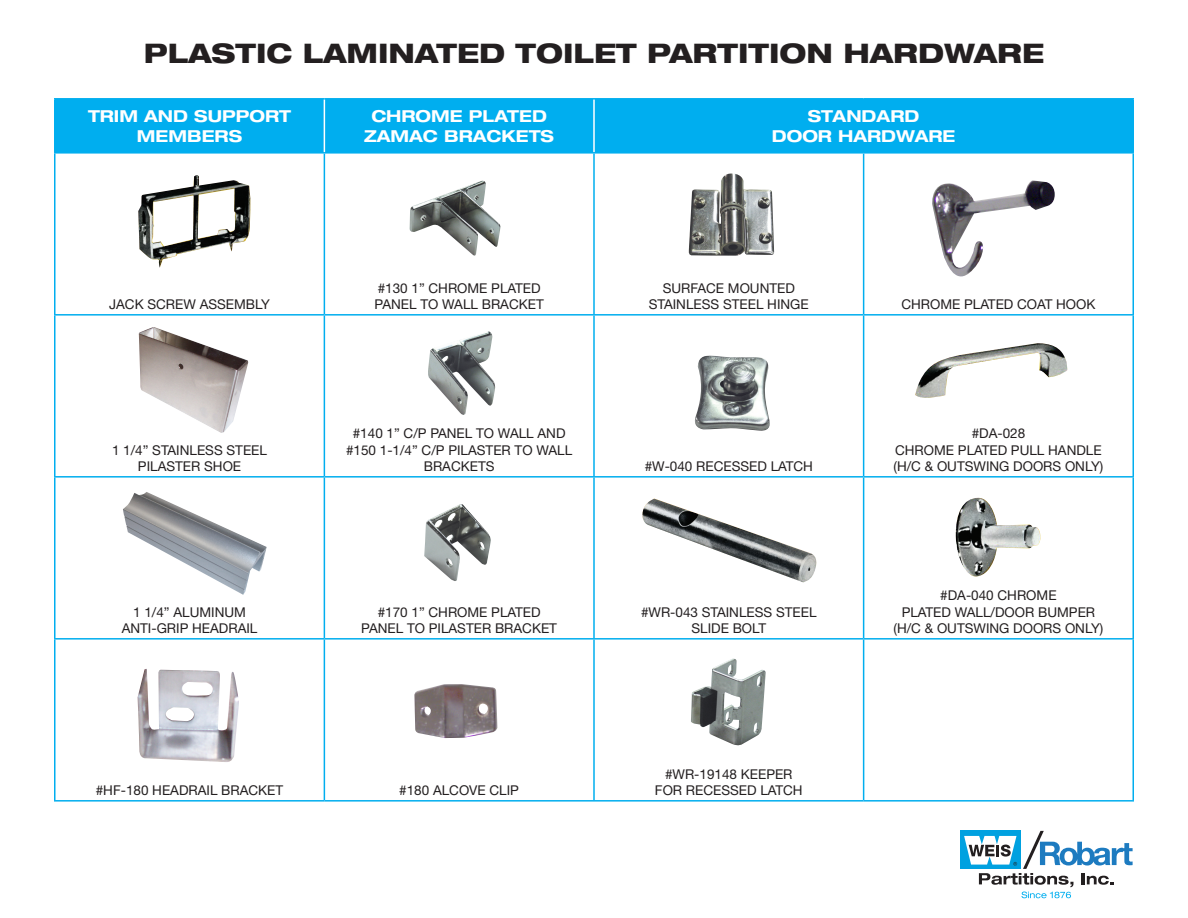
<style>
.page{position:relative;width:1188px;height:918px;background:#fff}
.page>*{position:absolute;margin:0;border:0;box-sizing:border-box;transform-origin:0 0}
.t1{font:800 expanded 27px "Helvetica Neue";color:#231f20}
.t2{font:700 expanded 16.5px "Helvetica Neue";color:#fff}
.t3{font:13.5px/16.2px "Helvetica Neue";color:#231f20;text-align:center}
</style>
<div class="page">
<div style="left:960px;top:830px;width:60px;height:39px;background:#00a1e0"></div>
<svg style="left:964px;top:831px;width:169px;height:67px"></svg>
<div style="left:56px;top:100px;width:1076px;height:52px;background:#00aeef"></div>
<hr style="left:54px;top:98px;width:270px;height:2px;background:#00aeef">
<hr style="left:54px;top:100px;width:2px;height:52px;background:#00aeef">
<hr style="left:324px;top:98px;width:270px;height:2px;background:#00aeef">
<hr style="left:594px;top:98px;width:270px;height:2px;background:#00aeef">
<hr style="left:864px;top:98px;width:270px;height:2px;background:#00aeef">
<hr style="left:1132px;top:100px;width:2px;height:52px;background:#00aeef">
<hr style="left:54px;top:152px;width:270px;height:2px;background:#00aeef">
<hr style="left:54px;top:154px;width:2px;height:160px;background:#00aeef">
<hr style="left:324px;top:152px;width:270px;height:2px;background:#00aeef">
<hr style="left:324px;top:154px;width:1px;height:160px;background:#00aeef">
<hr style="left:594px;top:152px;width:270px;height:2px;background:#00aeef">
<hr style="left:593px;top:154px;width:2px;height:160px;background:#00aeef">
<hr style="left:864px;top:152px;width:270px;height:2px;background:#00aeef">
<hr style="left:863px;top:154px;width:1px;height:160px;background:#00aeef">
<hr style="left:1132px;top:154px;width:2px;height:160px;background:#00aeef">
<hr style="left:54px;top:314px;width:270px;height:2px;background:#00aeef">
<hr style="left:54px;top:316px;width:2px;height:160px;background:#00aeef">
<hr style="left:324px;top:314px;width:270px;height:2px;background:#00aeef">
<hr style="left:324px;top:316px;width:1px;height:160px;background:#00aeef">
<hr style="left:594px;top:314px;width:270px;height:2px;background:#00aeef">
<hr style="left:593px;top:316px;width:2px;height:160px;background:#00aeef">
<hr style="left:864px;top:314px;width:270px;height:2px;background:#00aeef">
<hr style="left:863px;top:316px;width:1px;height:160px;background:#00aeef">
<hr style="left:1132px;top:316px;width:2px;height:160px;background:#00aeef">
<hr style="left:54px;top:476px;width:270px;height:2px;background:#00aeef">
<hr style="left:54px;top:478px;width:2px;height:160px;background:#00aeef">
<hr style="left:324px;top:476px;width:270px;height:2px;background:#00aeef">
<hr style="left:324px;top:478px;width:1px;height:160px;background:#00aeef">
<hr style="left:594px;top:476px;width:270px;height:2px;background:#00aeef">
<hr style="left:593px;top:478px;width:2px;height:160px;background:#00aeef">
<hr style="left:864px;top:476px;width:270px;height:2px;background:#00aeef">
<hr style="left:863px;top:478px;width:1px;height:160px;background:#00aeef">
<hr style="left:1132px;top:478px;width:2px;height:160px;background:#00aeef">
<hr style="left:54px;top:638px;width:270px;height:2px;background:#00aeef">
<hr style="left:54px;top:640px;width:2px;height:160px;background:#00aeef">
<hr style="left:324px;top:638px;width:270px;height:2px;background:#00aeef">
<hr style="left:324px;top:640px;width:1px;height:160px;background:#00aeef">
<hr style="left:594px;top:638px;width:270px;height:2px;background:#00aeef">
<hr style="left:593px;top:640px;width:2px;height:160px;background:#00aeef">
<hr style="left:864px;top:638px;width:270px;height:2px;background:#00aeef">
<hr style="left:863px;top:640px;width:1px;height:160px;background:#00aeef">
<hr style="left:1132px;top:640px;width:2px;height:160px;background:#00aeef">
<hr style="left:54px;top:800px;width:270px;height:2px;background:#00aeef">
<hr style="left:324px;top:800px;width:270px;height:2px;background:#00aeef">
<hr style="left:594px;top:800px;width:270px;height:2px;background:#00aeef">
<hr style="left:864px;top:800px;width:270px;height:2px;background:#00aeef">
<hr style="left:324px;top:100px;width:1px;height:52px;background:#fff">
<hr style="left:593px;top:100px;width:2px;height:52px;background:#fff">
<img style="left:409px;top:181px;width:92px;height:75px">
<img style="left:428px;top:331px;width:68px;height:84px">
<img style="left:695px;top:355px;width:75px;height:76px">
<img style="left:691px;top:658px;width:75px;height:88px">
<img style="left:915px;top:343px;width:153px;height:55px">
<img style="left:955px;top:498px;width:86px;height:79px">
<img style="left:138px;top:175px;width:112px;height:93px">
<img style="left:123px;top:492px;width:144px;height:103px">
<img style="left:424px;top:504px;width:67px;height:77px">
<img style="left:642px;top:499px;width:175px;height:83px">
<img style="left:138px;top:327px;width:110px;height:106px">
<img style="left:414px;top:684px;width:83px;height:54px">
<img style="left:138px;top:669px;width:101px;height:93px">
<img style="left:932px;top:180px;width:123px;height:97px">
<img style="left:688px;top:173px;width:87px;height:83px">
<p class="t1" style="left:144px;top:36px;width:902px">PLASTIC LAMINATED TOILET PARTITION HARDWARE</p>
<p class="t2" style="left:88px;top:106px;width:205px">TRIM AND SUPPORT</p>
<p class="t2" style="left:137px;top:126px;width:107px">MEMBERS</p>
<p class="t2" style="left:371px;top:106px;width:177px">CHROME PLATED</p>
<p class="t2" style="left:364px;top:126px;width:191px">ZAMAC BRACKETS</p>
<p class="t3" style="left:109px;top:296px;width:162px">JACK SCREW ASSEMBLY</p>
<p class="t3" style="left:112px;top:442px;width:157px">1 1/4” STAINLESS STEEL</p>
<p class="t3" style="left:138px;top:458px;width:105px">PILASTER SHOE</p>
<p class="t3" style="left:133px;top:604px;width:114px">1 1/4” ALUMINUM</p>
<p class="t3" style="left:122px;top:620px;width:137px">ANTI-GRIP HEADRAIL</p>
<p class="t3" style="left:378px;top:280px;width:164px">#130 1” CHROME PLATED</p>
<p class="t3" style="left:375px;top:296px;width:171px">PANEL TO WALL BRACKET</p>
<p class="t3" style="left:353px;top:425px;width:214px">#140 1” C/P PANEL TO WALL AND</p>
<p class="t3" style="left:346px;top:442px;width:228px">#150 1-1/4” C/P PILASTER TO WALL<br>BRACKETS</p>
<p class="t3" style="left:378px;top:604px;width:164px">#170 1” CHROME PLATED</p>
<p class="t3" style="left:361px;top:620px;width:197px">PANEL TO PILASTER BRACKET</p>
<p class="t3" style="left:96px;top:782px;width:189px">#HF-180 HEADRAIL BRACKET</p>
<p class="t3" style="left:399px;top:782px;width:121px">#180 ALCOVE CLIP</p>
<p class="t2" style="left:808px;top:106px;width:113px">STANDARD</p>
<p class="t2" style="left:772px;top:126px;width:185px">DOOR HARDWARE</p>
<p class="t3" style="left:663px;top:280px;width:134px">SURFACE MOUNTED</p>
<p class="t3" style="left:649px;top:296px;width:161px">STAINLESS STEEL HINGE</p>
<p class="t3" style="left:901px;top:296px;width:196px">CHROME PLATED COAT HOOK</p>
<p class="t3" style="left:645px;top:458px;width:170px">#W-040 RECESSED LATCH</p>
<p class="t3" style="left:641px;top:604px;width:177px">#WR-043 STAINLESS STEEL</p>
<p class="t3" style="left:691px;top:620px;width:76px">SLIDE BOLT</p>
<p class="t3" style="left:665px;top:766px;width:129px">#WR-19148 KEEPER</p>
<p class="t3" style="left:655px;top:782px;width:149px">FOR RECESSED LATCH</p>
<p class="t3" style="left:972px;top:425px;width:55px">#DA-028</p>
<p class="t3" style="left:895px;top:442px;width:208px">CHROME PLATED PULL HANDLE</p>
<p class="t3" style="left:894px;top:458px;width:211px">(H/C &amp; OUTSWING DOORS ONLY)</p>
<p class="t3" style="left:940px;top:587px;width:118px">#DA-040 CHROME</p>
<p class="t3" style="left:902px;top:604px;width:195px">PLATED WALL/DOOR BUMPER</p>
<p class="t3" style="left:894px;top:620px;width:211px">(H/C &amp; OUTSWING DOORS ONLY)</p>
</div>
